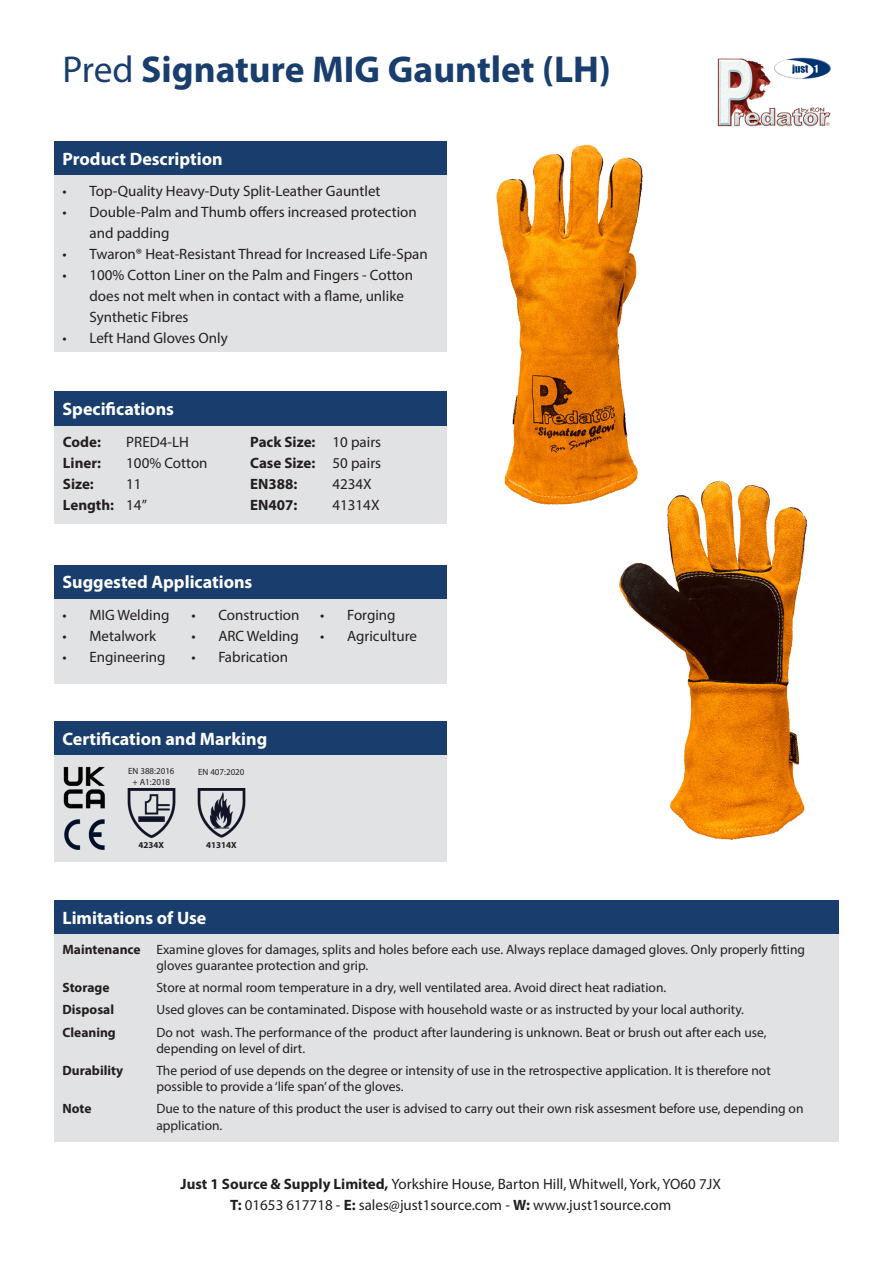
<style>
.page{position:relative;width:893px;height:1263px;background:#fff}
.page>*{position:absolute;margin:0;border:0;box-sizing:border-box;transform-origin:0 0}
.t1{font:700 37.5px "Myriad Pro";color:#193e6e}
.t2{font:700 18px "Myriad Pro";color:#fff}
.t3{font:15px/21px "Myriad Pro";color:#231f20}
.t4{font:700 15px "Myriad Pro";color:#231f20}
.t5{font:13.5px/16.2px "Myriad Pro";color:#231f20}
.t6{font:700 13.5px "Myriad Pro";color:#231f20}
.t7{font:9px "Myriad Pro";color:#231f20}
.t8{font:700 9px "Myriad Pro";color:#231f20}
.s1{font-weight:400}
.s2{font-weight:700}
</style>
<div class="page">
<div style="left:54px;top:141px;width:392px;height:34px;background:#193e6e"></div>
<div style="left:54px;top:900px;width:785px;height:34px;background:#193e6e"></div>
<div style="left:54px;top:392px;width:392px;height:34px;background:#193e6e"></div>
<div style="left:54px;top:565px;width:392px;height:34px;background:#193e6e"></div>
<div style="left:54px;top:722px;width:392px;height:34px;background:#193e6e"></div>
<div style="left:54px;top:175px;width:392px;height:177px;background:#e1e2e4"></div>
<div style="left:54px;top:934px;width:785px;height:208px;background:#e1e2e4"></div>
<div style="left:54px;top:426px;width:392px;height:97px;background:#e1e2e4"></div>
<div style="left:54px;top:599px;width:392px;height:85px;background:#e1e2e4"></div>
<div style="left:54px;top:756px;width:392px;height:106px;background:#e1e2e4"></div>
<img style="left:64px;top:767px;width:41px;height:41px">
<img style="left:64px;top:819px;width:41px;height:31px">
<img style="left:127px;top:789px;width:49px;height:49px">
<img style="left:717px;top:57px;width:114px;height:70px">
<img style="left:496px;top:144px;width:147px;height:361px">
<img style="left:580px;top:467px;width:227px;height:374px">
<img style="left:197px;top:789px;width:49px;height:49px">
<p class="t1" style="left:63px;top:45px;width:550px"><span class="s1">Pred</span> Signature MIG Gauntlet (LH)</p>
<p class="t2" style="left:63px;top:147px;width:162px">Product Description</p>
<p class="t3" style="left:63px;top:180px;width:319px">• Top-Quality Heavy-Duty Split-Leather Gauntlet</p>
<p class="t3" style="left:90px;top:201px;width:329px;text-indent:-27px">• Double-Palm and Thumb offers increased protection and padding</p>
<p class="t3" style="left:63px;top:243px;width:367px">• Twaron® Heat-Resistant Thread for Increased Life-Span</p>
<p class="t3" style="left:90px;top:264px;width:325px;text-indent:-27px">• 100% Cotton Liner on the Palm and Fingers - Cotton does not melt when in contact with a flame, unlike<br>Synthetic Fibres</p>
<p class="t3" style="left:63px;top:327px;width:167px">• Left Hand Gloves Only</p>
<p class="t2" style="left:63px;top:397px;width:113px">Specifications</p>
<p class="t4" style="left:63px;top:432px;width:40px">Code:</p>
<p class="t4" style="left:63px;top:453px;width:40px">Liner:</p>
<p class="t4" style="left:63px;top:474px;width:32px">Size:</p>
<p class="t4" style="left:63px;top:495px;width:53px">Length:</p>
<p class="t3" style="left:126px;top:431px;width:64px">PRED4-LH</p>
<p class="t3" style="left:126px;top:452px;width:83px">100% Cotton</p>
<p class="t3" style="left:126px;top:473px;width:17px">11</p>
<p class="t3" style="left:126px;top:494px;width:22px">14”</p>
<p class="t4" style="left:250px;top:432px;width:67px">Pack Size:</p>
<p class="t4" style="left:250px;top:453px;width:67px">Case Size:</p>
<p class="t4" style="left:250px;top:474px;width:49px">EN388:</p>
<p class="t4" style="left:250px;top:495px;width:49px">EN407:</p>
<p class="t3" style="left:333px;top:431px;width:50px">10 pairs</p>
<p class="t3" style="left:333px;top:452px;width:50px">50 pairs</p>
<p class="t3" style="left:333px;top:473px;width:41px">4234X</p>
<p class="t3" style="left:333px;top:494px;width:49px">41314X</p>
<p class="t2" style="left:63px;top:570px;width:191px">Suggested Applications</p>
<p class="t3" style="left:63px;top:604px;width:108px">• MIG Welding</p>
<p class="t3" style="left:63px;top:625px;width:95px">• Metalwork</p>
<p class="t3" style="left:63px;top:646px;width:105px">• Engineering</p>
<p class="t3" style="left:191px;top:604px;width:110px">• Construction</p>
<p class="t3" style="left:191px;top:625px;width:109px">• ARC Welding</p>
<p class="t3" style="left:191px;top:646px;width:98px">• Fabrication</p>
<p class="t3" style="left:320px;top:604px;width:77px">• Forging</p>
<p class="t3" style="left:320px;top:625px;width:98px">• Agriculture</p>
<p class="t2" style="left:63px;top:727px;width:206px">Certification and Marking</p>
<p class="t7" style="left:128px;top:766px;width:48px">EN 388:2016</p>
<p class="t7" style="left:133px;top:777px;width:39px">+ A1:2018</p>
<p class="t8" style="left:139px;top:839px;width:27px">4234X</p>
<p class="t7" style="left:198px;top:766px;width:48px">EN 407:2020</p>
<p class="t8" style="left:206px;top:839px;width:32px">41314X</p>
<p class="t2" style="left:63px;top:906px;width:145px">Limitations of Use</p>
<p class="t6" style="left:63px;top:940px;width:80px">Maintenance</p>
<p class="t6" style="left:63px;top:979px;width:49px">Storage</p>
<p class="t6" style="left:63px;top:1001px;width:53px">Disposal</p>
<p class="t6" style="left:63px;top:1023px;width:55px">Cleaning</p>
<p class="t6" style="left:63px;top:1061px;width:62px">Durability</p>
<p class="t6" style="left:63px;top:1100px;width:31px">Note</p>
<p class="t5" style="left:156px;top:941px;width:650px">Examine gloves for damages, splits and holes before each use. Always replace damaged gloves. Only properly fitting gloves guarantee protection and grip.</p>
<p class="t5" style="left:156px;top:979px;width:511px">Store at normal room temperature in a dry, well ventilated area. Avoid direct heat radiation.</p>
<p class="t5" style="left:156px;top:1001px;width:589px">Used gloves can be contaminated. Dispose with household waste or as instructed by your local authority.</p>
<p class="t5" style="left:156px;top:1024px;width:612px">Do not wash. The performance of the product after laundering is unknown. Beat or brush out after each use, depending on level of dirt.</p>
<p class="t5" style="left:156px;top:1062px;width:616px">The period of use depends on the degree or intensity of use in the retrospective application. It is therefore not possible to provide a ‘life span’ of the gloves.</p>
<p class="t5" style="left:156px;top:1100px;width:649px">Due to the nature of this product the user is advised to carry out their own risk assesment before use, depending on application.</p>
<p class="t3" style="left:181px;top:1173px;width:542px"><span class="s2">Just 1 Source &amp; Supply Limited,</span> Yorkshire House, Barton Hill, Whitwell, York, YO60 7JX</p>
<p class="t3" style="left:230px;top:1194px;width:443px"><span class="s2">T:</span> 01653 617718 - <span class="s2">E:</span> sales@just1source.com - <span class="s2">W:</span> www.just1source.com</p>
</div>
